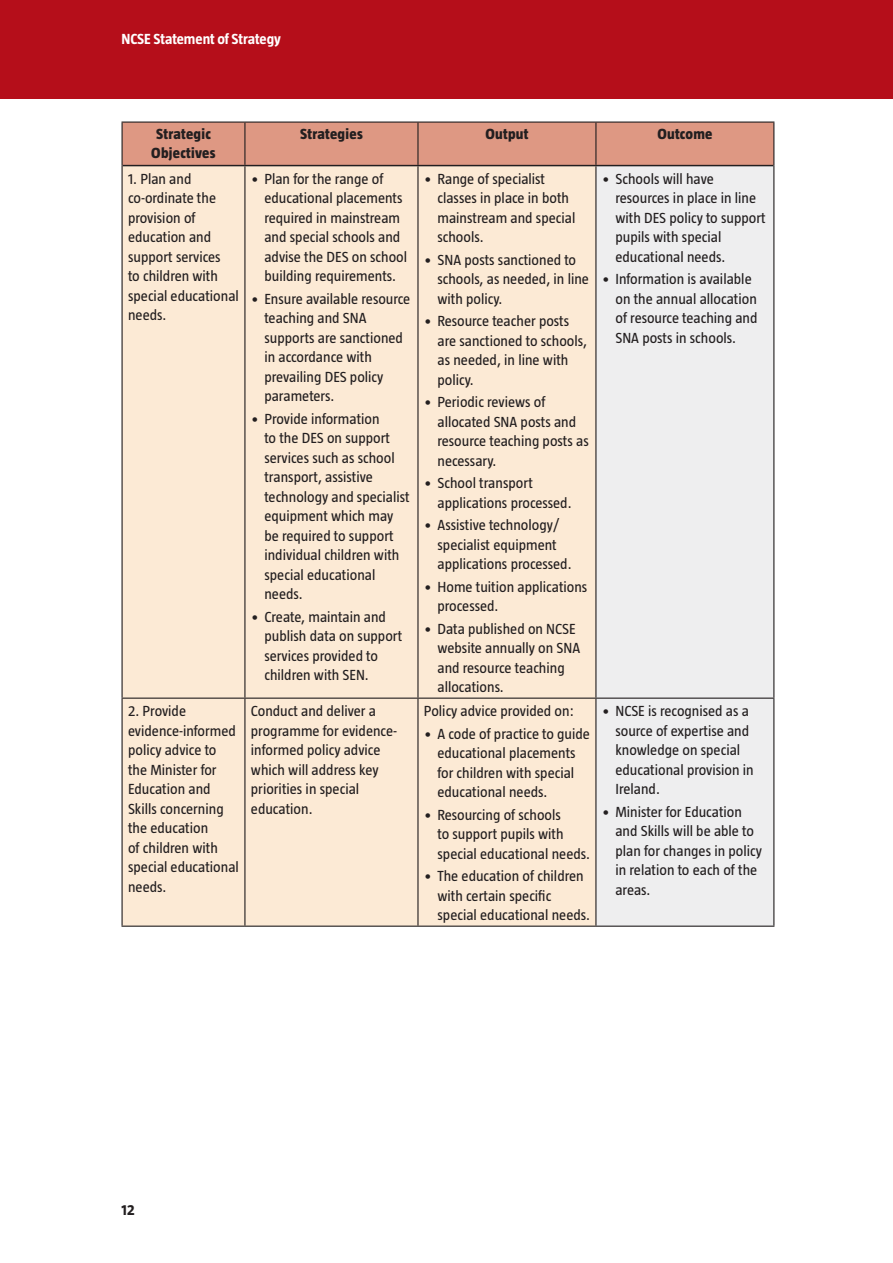
<style>
.page{position:relative;width:893px;height:1263px;background:#fff}
.page>*{position:absolute;margin:0;border:0;box-sizing:border-box;transform-origin:0 0}
.t1{font:700 16.5px "Taz";color:#231f20;scale:.95 1}
.Table_data{font:15px/19.5px "Taz";color:#231f20}
.Table_heading{font:800 15px/19.5px "Taz";letter-spacing:.02em;color:#231f20;text-align:center}
.t2{font:700 15px "Taz";color:#fff}
</style>
<div class="page">
<div style="left:0;top:0;width:893px;height:99px;background:#b50e1a"></div>
<div style="left:123px;top:123px;width:650px;height:42px;background:#de9883"></div>
<div style="left:123px;top:166px;width:472px;height:759px;background:#fcead5"></div>
<div style="left:596px;top:166px;width:177px;height:759px;background:#eeeeef"></div>
<hr style="left:122px;top:122px;width:123px;height:1px;background:#231f20">
<hr style="left:122px;top:123px;width:1px;height:43px;background:#231f20">
<hr style="left:245px;top:122px;width:173px;height:1px;background:#231f20">
<hr style="left:244px;top:123px;width:1px;height:42px;background:#231f20">
<hr style="left:418px;top:122px;width:178px;height:1px;background:#231f20">
<hr style="left:417px;top:123px;width:2px;height:42px;background:#231f20">
<hr style="left:596px;top:122px;width:178px;height:1px;background:#231f20">
<hr style="left:595px;top:123px;width:1px;height:42px;background:#231f20">
<hr style="left:773px;top:123px;width:1px;height:43px;background:#231f20">
<hr style="left:122px;top:166px;width:1px;height:532px;background:#231f20">
<hr style="left:244px;top:166px;width:1px;height:532px;background:#231f20">
<hr style="left:417px;top:166px;width:2px;height:532px;background:#231f20">
<hr style="left:595px;top:166px;width:1px;height:532px;background:#231f20">
<hr style="left:773px;top:166px;width:1px;height:532px;background:#231f20">
<hr style="left:122px;top:698px;width:123px;height:1px;background:#231f20">
<hr style="left:122px;top:699px;width:1px;height:226px;background:#231f20">
<hr style="left:245px;top:698px;width:173px;height:1px;background:#231f20">
<hr style="left:244px;top:699px;width:1px;height:226px;background:#231f20">
<hr style="left:418px;top:698px;width:178px;height:1px;background:#231f20">
<hr style="left:417px;top:699px;width:2px;height:226px;background:#231f20">
<hr style="left:596px;top:698px;width:178px;height:1px;background:#231f20">
<hr style="left:595px;top:699px;width:1px;height:226px;background:#231f20">
<hr style="left:773px;top:699px;width:1px;height:226px;background:#231f20">
<hr style="left:122px;top:925px;width:123px;height:2px;background:#231f20">
<hr style="left:245px;top:925px;width:173px;height:2px;background:#231f20">
<hr style="left:418px;top:925px;width:178px;height:2px;background:#231f20">
<hr style="left:596px;top:925px;width:178px;height:2px;background:#231f20">
<hr style="left:123px;top:165px;width:122px;height:1px;background:#231f20">
<hr style="left:245px;top:165px;width:173px;height:1px;background:#231f20">
<hr style="left:418px;top:165px;width:178px;height:1px;background:#231f20">
<hr style="left:596px;top:165px;width:177px;height:1px;background:#231f20">
<p class="t2" style="left:122px;top:30px;width:161px">NCSE Statement of Strategy</p>
<p class="Table_heading" style="left:151px;top:124px;width:66px">Strategic<br>Objectives</p>
<p class="Table_heading" style="left:300px;top:124px;width:64px">Strategies</p>
<p class="Table_heading" style="left:485px;top:124px;width:45px">Output</p>
<p class="Table_heading" style="left:657px;top:124px;width:57px">Outcome</p>
<p class="Table_data" style="left:128px;top:169px;width:112px">1. Plan and co-ordinate the provision of education and support services<br>to children with special educational needs.</p>
<p class="Table_data" style="left:264px;top:169px;width:144px;text-indent:-14px">• Plan for the range of educational placements required in mainstream and special schools and advise the DES on school building requirements.</p>
<p class="Table_data" style="left:437px;top:169px;width:139px;text-indent:-14px">• Range of specialist classes in place in both mainstream and special schools.</p>
<p class="Table_data" style="left:437px;top:250px;width:153px;text-indent:-14px">• SNA posts sanctioned to schools, as needed, in line with policy.</p>
<p class="Table_data" style="left:437px;top:311px;width:151px;text-indent:-14px">• Resource teacher posts are sanctioned to schools, as needed, in line with policy.</p>
<p class="Table_data" style="left:437px;top:392px;width:153px;text-indent:-14px">• Periodic reviews of allocated SNA posts and resource teaching posts as necessary.</p>
<p class="Table_data" style="left:437px;top:473px;width:136px;text-indent:-14px">• School transport applications processed.</p>
<p class="Table_data" style="left:437px;top:515px;width:136px;text-indent:-14px">• Assistive technology/ specialist equipment applications processed.</p>
<p class="Table_data" style="left:437px;top:577px;width:151px;text-indent:-14px">• Home tuition applications processed.</p>
<p class="Table_data" style="left:437px;top:619px;width:144px;text-indent:-14px">• Data published on NCSE website annually on SNA and resource teaching allocations.</p>
<p class="Table_data" style="left:615px;top:169px;width:152px;text-indent:-14px">• Schools will have resources in place in line with DES policy to support pupils with special educational needs.</p>
<p class="Table_data" style="left:615px;top:269px;width:144px;text-indent:-14px">• Information is available on the annual allocation of resource teaching and<br>SNA posts in schools.</p>
<p class="Table_data" style="left:264px;top:289px;width:147px;text-indent:-14px">• Ensure available resource teaching and SNA supports are sanctioned in accordance with prevailing DES policy parameters.</p>
<p class="Table_data" style="left:264px;top:409px;width:147px;text-indent:-14px">• Provide information<br>to the DES on support services such as school transport, assistive technology and specialist equipment which may be required to support individual children with special educational needs.</p>
<p class="Table_data" style="left:264px;top:607px;width:139px;text-indent:-14px">• Create, maintain and publish data on support services provided to children with SEN.</p>
<p class="Table_data" style="left:128px;top:701px;width:112px">2. Provide evidence-informed policy advice to the Minister for<br>Education and<br>Skills concerning the education<br>of children with special educational needs.</p>
<p class="Table_data" style="left:251px;top:701px;width:148px">Conduct and deliver a programme for evidence&shy;informed policy advice which will address key priorities in special education.</p>
<p class="Table_data" style="left:424px;top:701px;width:152px">Policy advice provided on:</p>
<p class="Table_data" style="left:437px;top:724px;width:154px;text-indent:-14px">• A code of practice to guide educational placements for children with special educational needs.</p>
<p class="Table_data" style="left:437px;top:805px;width:154px;text-indent:-14px">• Resourcing of schools<br>to support pupils with special educational needs.</p>
<p class="Table_data" style="left:437px;top:866px;width:154px;text-indent:-14px">• The education of children with certain specific special educational needs.</p>
<p class="Table_data" style="left:615px;top:701px;width:140px;text-indent:-14px">• NCSE is recognised as a source of expertise and knowledge on special educational provision in<br>Ireland.</p>
<p class="Table_data" style="left:615px;top:802px;width:148px;text-indent:-14px">• Minister for Education and Skills will be able to plan for changes in policy in relation to each of the areas.</p>
<p class="t1" style="left:122px;top:1200px;width:15px">12</p>
</div>
